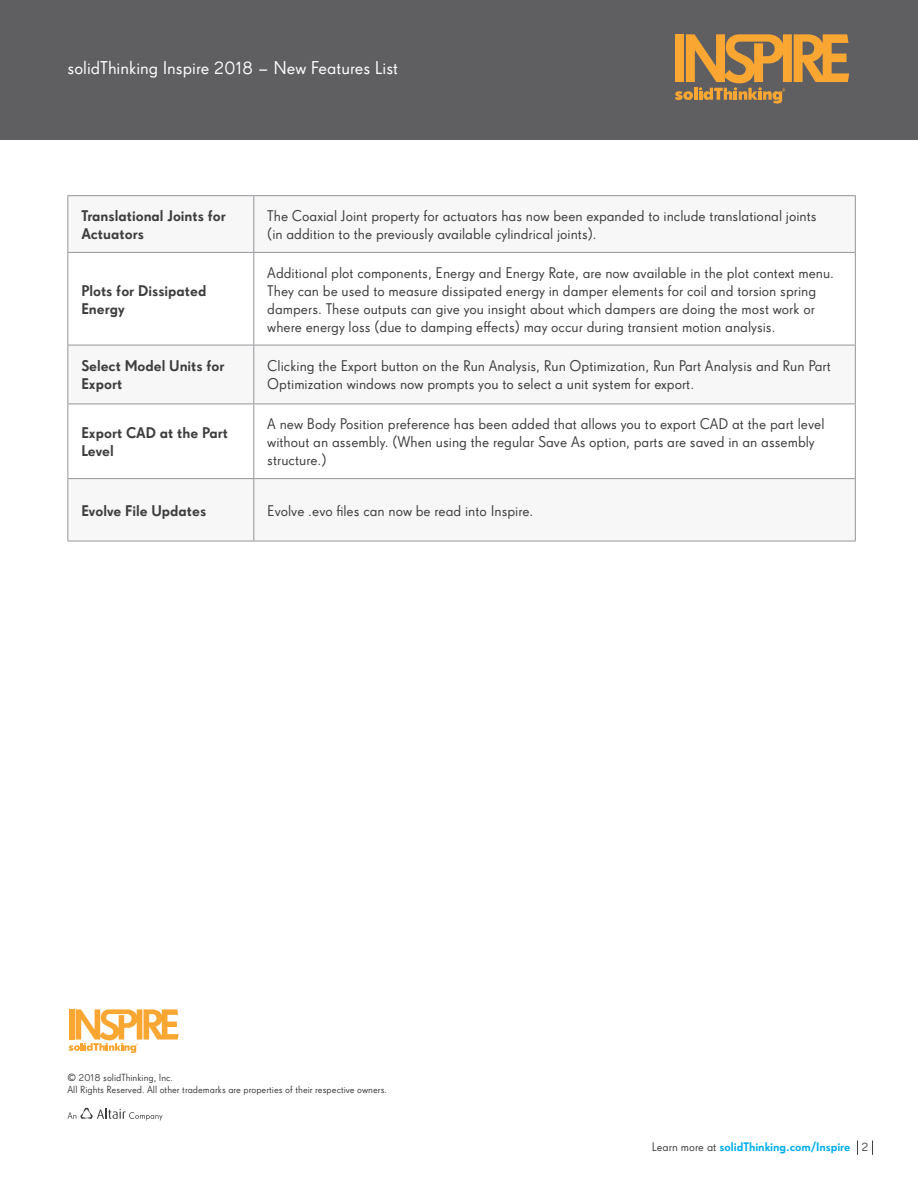
<style>
.page{position:relative;width:918px;height:1188px;background:#fff}
.page>*{position:absolute;margin:0;border:0;box-sizing:border-box;transform-origin:0 0}
.t1{font:18px "Super Grotesk Pro";color:#fff}
.t2{font:15px/18px "Super Grotesk Pro";color:#3e3e3f}
.t3{font:500 15px/18px "Super Grotesk Pro";color:#3e3e3f}
.t4{font:500 12px "Super Grotesk Pro";color:#00aeef}
.t5{font:10.05px "Super Grotesk Pro";color:#3e3e3f}
.s1{font-weight:400;color:#3e3e3f}
</style>
<div class="page">
<svg style="left:857px;top:1141px;width:1px;height:14px"></svg>
<svg style="left:872px;top:1141px;width:1px;height:14px"></svg>
<div style="left:0;top:0;width:918px;height:139px;background:#5f5f62"></div>
<svg style="left:675px;top:34px;width:174px;height:70px"></svg>
<svg style="left:68px;top:1108px;width:95px;height:12px"></svg>
<svg style="left:69px;top:1009px;width:110px;height:44px"></svg>
<svg style="left:68px;top:196px;width:787px;height:345px"></svg>
<svg style="left:68px;top:405px;width:787px;height:73px"></svg>
<hr style="left:67px;top:195px;width:187px;height:1px;background:#939598">
<hr style="left:67px;top:196px;width:1px;height:56px;background:#939598">
<hr style="left:254px;top:195px;width:602px;height:1px;background:#939598">
<hr style="left:253px;top:196px;width:1px;height:56px;background:#939598">
<hr style="left:855px;top:196px;width:1px;height:56px;background:#939598">
<hr style="left:67px;top:252px;width:187px;height:1px;background:#939598">
<hr style="left:67px;top:253px;width:1px;height:92px;background:#939598">
<hr style="left:254px;top:252px;width:602px;height:1px;background:#939598">
<hr style="left:253px;top:253px;width:1px;height:92px;background:#939598">
<hr style="left:855px;top:253px;width:1px;height:92px;background:#939598">
<hr style="left:67px;top:345px;width:187px;height:1px;background:#939598">
<hr style="left:67px;top:345px;width:1px;height:59px;background:#939598">
<hr style="left:67px;top:404px;width:187px;height:1px;background:#939598">
<hr style="left:67px;top:404px;width:1px;height:74px;background:#939598">
<hr style="left:67px;top:478px;width:187px;height:1px;background:#939598">
<hr style="left:67px;top:479px;width:1px;height:62px;background:#939598">
<hr style="left:67px;top:541px;width:187px;height:1px;background:#939598">
<hr style="left:254px;top:345px;width:602px;height:1px;background:#939598">
<hr style="left:253px;top:345px;width:1px;height:59px;background:#939598">
<hr style="left:855px;top:345px;width:1px;height:59px;background:#939598">
<hr style="left:254px;top:404px;width:602px;height:1px;background:#939598">
<hr style="left:253px;top:404px;width:1px;height:74px;background:#939598">
<hr style="left:855px;top:404px;width:1px;height:74px;background:#939598">
<hr style="left:254px;top:478px;width:602px;height:1px;background:#939598">
<hr style="left:253px;top:479px;width:1px;height:62px;background:#939598">
<hr style="left:855px;top:479px;width:1px;height:62px;background:#939598">
<hr style="left:254px;top:541px;width:602px;height:1px;background:#939598">
<p class="t1" style="left:68px;top:57px;width:332px">solidThinking Inspire 2018 – New Features List</p>
<p class="t3" style="left:81px;top:207px;width:146px">Translational Joints for<br>Actuators</p>
<p class="t2" style="left:267px;top:207px;width:551px">The Coaxial Joint property for actuators has now been expanded to include translational joints</p>
<p class="t2" style="left:267px;top:225px;width:331px">(in addition to the previously available cylindrical joints).</p>
<p class="t3" style="left:81px;top:281px;width:127px">Plots for Dissipated<br>Energy</p>
<p class="t2" style="left:267px;top:263px;width:568px">Additional plot components, Energy and Energy Rate, are now available in the plot context menu.<br>They can be used to measure dissipated energy in damper elements for coil and torsion spring dampers. These outputs can give you insight about which dampers are doing the most work or where energy loss (due to damping effects) may occur during transient motion analysis.</p>
<p class="t3" style="left:81px;top:357px;width:145px">Select Model Units for<br>Export</p>
<p class="t2" style="left:267px;top:357px;width:565px">Clicking the Export button on the Run Analysis, Run Optimization, Run Part Analysis and Run Part<br>Optimization windows now prompts you to select a unit system for export.</p>
<p class="t3" style="left:81px;top:424px;width:148px">Export CAD at the Part<br>Level</p>
<p class="t2" style="left:267px;top:415px;width:559px">A new Body Position preference has been added that allows you to export CAD at the part level without an assembly. (When using the regular Save As option, parts are saved in an assembly structure.)</p>
<p class="t3" style="left:81px;top:501px;width:126px">Evolve File Updates</p>
<p class="t2" style="left:267px;top:501px;width:268px">Evolve .evo files can now be read into Inspire.</p>
<p class="t5" style="left:68px;top:1072px;width:107px">© 2018 solidThinking, Inc.</p>
<p class="t5" style="left:68px;top:1084px;width:321px">All Rights Reserved. All other trademarks are properties of their respective owners.</p>
<p class="t4" style="left:652px;top:1140px;width:218px"><span class="s1">Learn more at</span> solidThinking.com/Inspire <span class="s1">2</span></p>
</div>
